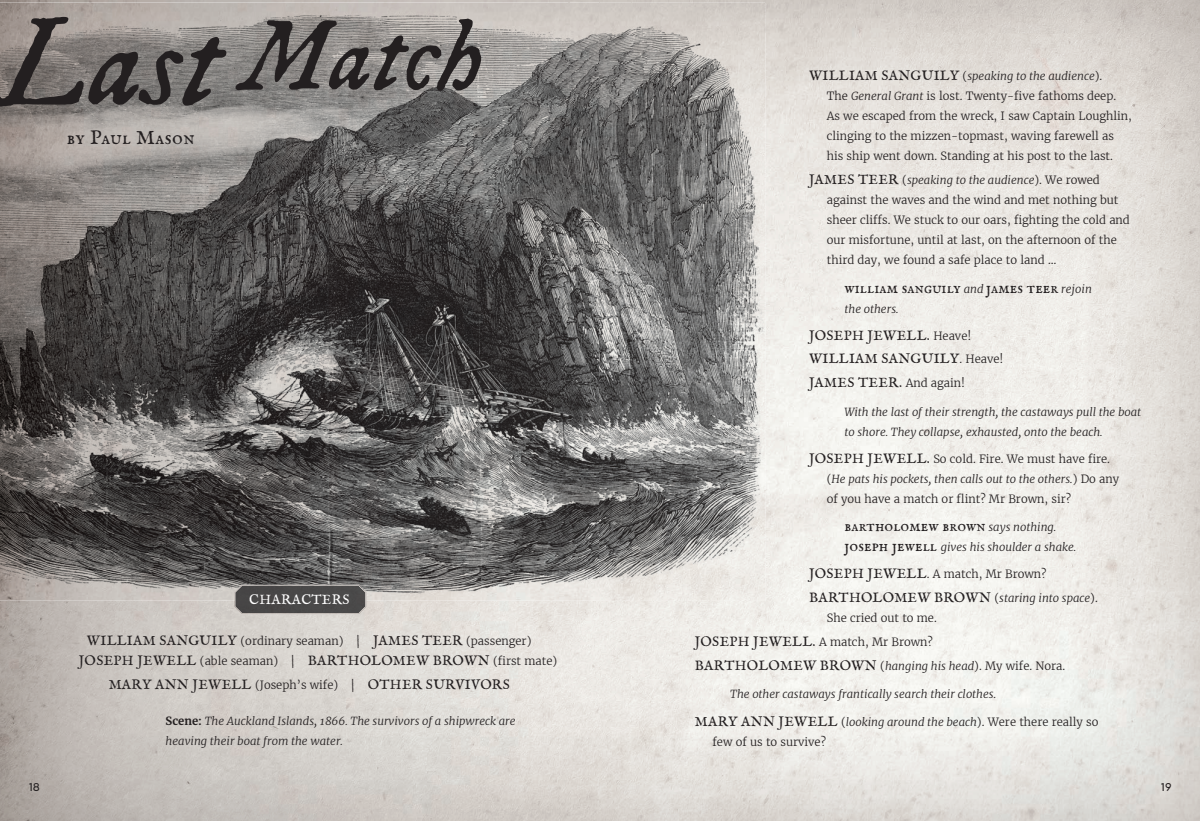
<style>
.page{position:relative;width:1200px;height:821px;background:#fff}
.page>*{position:absolute;margin:0;border:0;box-sizing:border-box;transform-origin:0 0}
.t1{font:100px "IM FELL DW Pica Italic";color:#231f20}
.t2{font:20px "IM FELL English SC";letter-spacing:.025em;color:#231f20}
.t3{font:16.25px "IM FELL English SC";letter-spacing:.01em;color:#231f20}
.t4{font:13.75px/23.5px "IM FELL English SC";letter-spacing:.025em;color:#231f20}
.t5{font:13.75px "IM FELL English SC";letter-spacing:.025em;color:#fff}
.t6{font:300 11.25px/20px "Merriweather";color:#231f20}
.t7{font:italic 300 11.25px/20px "Merriweather";color:#231f20}
.t8{font:11.25px "Aronui";color:#231f20}
.s1{font-size:125px}
.s2{font-family:"IM FELL English SC";font-weight:400;font-size:13.75px}
.s3{font-family:"Merriweather";font-weight:300;font-size:11.25px}
.s4{font-weight:700;font-style:normal}
.s5{font-style:italic}
.s6{font-family:"Merriweather";font-weight:300;font-style:italic;font-size:11.25px}
.s7{font-family:"IM FELL English SC";font-weight:400;font-style:normal;font-size:16.25px}
</style>
<div class="page">
<img style="left:346px;top:565px;width:853px;height:255px">
<img style="left:0;top:610px;width:346px;height:210px">
<img style="left:0;top:600px;width:234px;height:10px">
<img style="left:0;top:0;width:569px;height:3px">
<img style="left:0;top:3px;width:765px;height:597px">
<img style="left:234px;top:600px;width:132px;height:14px">
<img style="left:234px;top:584px;width:132px;height:16px">
<img style="left:765px;top:0;width:434px;height:565px">
<img style="left:631px;top:0;width:134px;height:32px">
<h1 class="t1" style="left:-1px;top:-2px;width:486px"><span class="s1">Last</span> Match</h1>
<h2 class="t2" style="left:67px;top:126px;width:129px">by Paul Mason</h2>
<p class="t5" style="left:249px;top:591px;width:102px">CHARACTERS</p>
<p class="t8" style="left:29px;top:782px;width:13px">18</p>
<p class="t6" style="left:87px;top:630px;width:446px"><span class="s2">WILLIAM SANGUILY</span> (ordinary seaman) <span class="s2">| JAMES TEER</span> (passenger)</p>
<p class="t4" style="left:109px;top:649px;width:450px;text-indent:-30px">JOSEPH JEWELL <span class="s3">(able seaman)</span> | BARTHOLOMEW BROWN <span class="s3">(first mate)<br></span>MARY ANN JEWELL <span class="s3">(Joseph’s wife)</span> | OTHER SURVIVORS</p>
<p class="t7" style="left:166px;top:710px;width:351px"><span class="s4">Scene:</span> The Auckland Islands, 1866. The survivors of a shipwreck are heaving their boat from the water.</p>
<p class="t6" style="left:826px;top:66px;width:307px;text-indent:-18px"><span class="s2">WILLIAM SANGUILY</span> (<span class="s5">speaking to the audience</span>).<br>The <span class="s5">General Grant</span> is lost. Twenty-five fathoms deep.<br>As we escaped from the wreck, I saw Captain Loughlin, clinging to the mizzen-topmast, waving farewell as his ship went down. Standing at his post to the last.</p>
<p class="t6" style="left:826px;top:170px;width:304px;text-indent:-18px"><span class="s2">JAMES TEER</span> (<span class="s5">speaking to the audience</span>). We rowed against the waves and the wind and met nothing but sheer cliffs. We stuck to our oars, fighting the cold and our misfortune, until at last, on the afternoon of the third day, we found a safe place to land …</p>
<h3 class="t3" style="left:844px;top:278px;width:249px">william sanguily <span class="s6">and</span> james teer <span class="s6">rejoin</span></h3>
<p class="t7" style="left:844px;top:298px;width:56px">the others.</p>
<p class="t4" style="left:809px;top:324px;width:196px">JOSEPH JEWELL. <span class="s3">Heave!<br></span>WILLIAM SANGUILY<span class="s3">. Heave!<br></span>JAMES TEER. <span class="s3">And again!</span></p>
<p class="t7" style="left:844px;top:401px;width:298px">With the last of their strength, the castaways pull the boat to shore. They collapse, exhausted, onto the beach.</p>
<p class="t6" style="left:826px;top:448px;width:294px;text-indent:-18px"><span class="s2">JOSEPH JEWELL.</span> So cold. Fire. We must have fire. (<span class="s5">He pats his pockets, then calls out to the others.</span>) Do any of you have a match or flint? Mr Brown, sir?</p>
<h3 class="t3" style="left:844px;top:516px;width:213px">bartholomew brown <span class="s6">says nothing.</span></h3>
<p class="t7" style="left:844px;top:537px;width:233px"><span class="s7">joseph jewell</span> gives his shoulder a shake.</p>
<p class="t6" style="left:809px;top:564px;width:239px"><span class="s2">JOSEPH JEWELL</span>. A match, Mr Brown?</p>
<p class="t4" style="left:809px;top:586px;width:290px">BARTHOLOMEW BROWN <span class="s3">(</span><span class="s6">staring into space</span><span class="s3">).</span></p>
<p class="t6" style="left:694px;top:605px;width:243px;line-height:24.2px;text-indent:132px">She cried out to me.<br><span class="s2">JOSEPH JEWELL.</span> A match, Mr Brown?</p>
<p class="t4" style="left:694px;top:654px;width:372px">BARTHOLOMEW BROWN <span class="s3">(</span><span class="s6">hanging his head</span><span class="s3">). My wife. Nora.</span></p>
<p class="t7" style="left:730px;top:684px;width:267px">The other castaways frantically search their clothes.</p>
<p class="t6" style="left:712px;top:711px;width:387px;text-indent:-18px"><span class="s2">MARY ANN JEWELL</span> (<span class="s5">looking around the beach</span>). Were there really so few of us to survive?</p>
<p class="t8" style="left:1160px;top:782px;width:12px">19</p>
</div>
